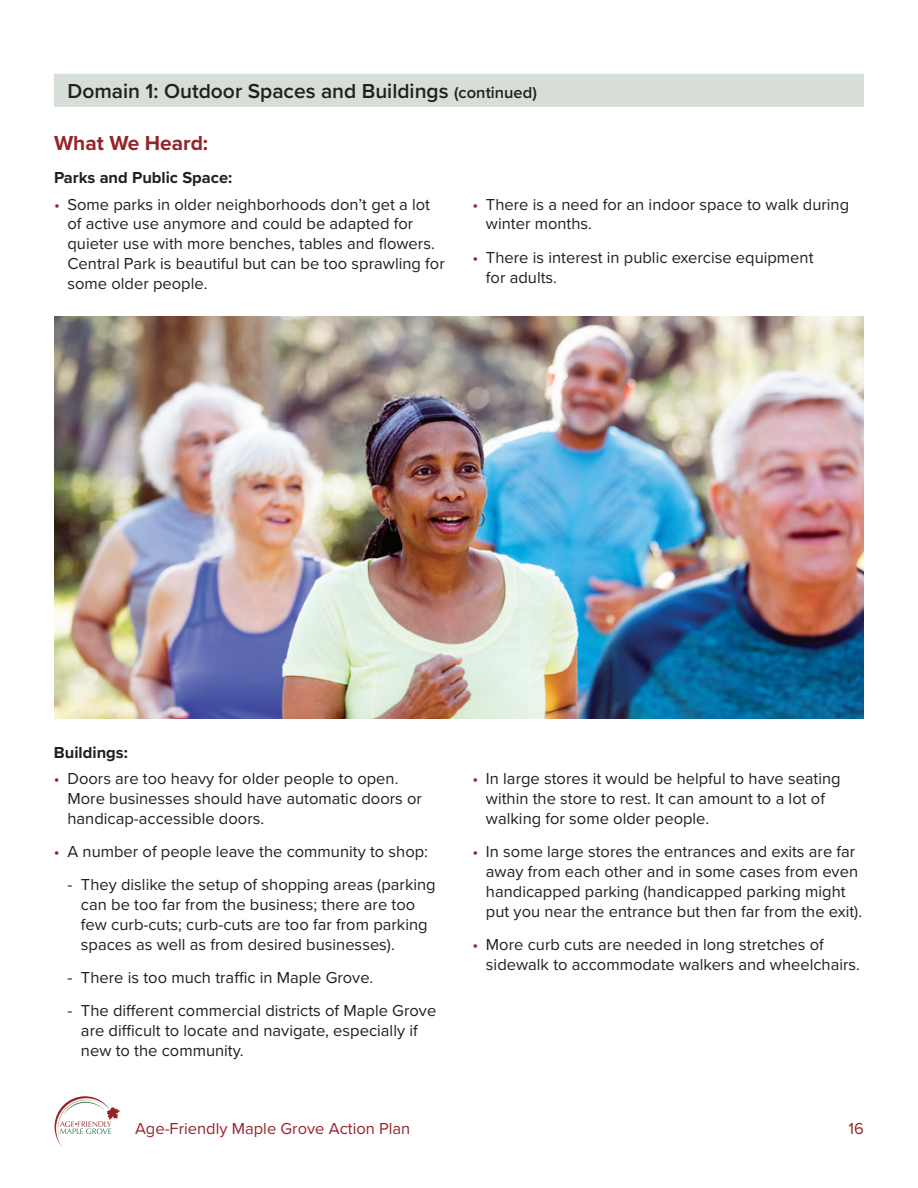
<style>
.page{position:relative;width:918px;height:1188px;background:#fff}
.page>*{position:absolute;margin:0;border:0;box-sizing:border-box;transform-origin:0 0}
.t1{font:600 21px "Proxima Nova";color:#231f20}
.t2{font:700 21px "Proxima Nova";color:#96252b}
.t3{font:16.5px/19.8px "Proxima Nova";color:#231f20}
.t4{font:16.5px "Proxima Nova";color:#96252b}
.t5{font:700 16.5px "Proxima Nova";color:#231f20}
.s1{font-size:16.5px}
.s2{color:#96252b}
</style>
<div class="page">
<svg style="left:55px;top:1096px;width:66px;height:51px"></svg>
<div style="left:54px;top:74px;width:810px;height:33px;background:#d6ded7"></div>
<img style="left:54px;top:316px;width:810px;height:402px">
<p class="t1" style="left:68px;top:75px;width:471px">Domain 1: Outdoor Spaces and Buildings <span class="s1">(continued)</span></p>
<p class="t2" style="left:54px;top:127px;width:156px">What We Heard:</p>
<p class="t5" style="left:54px;top:165px;width:180px">Parks and Public Space:</p>
<p class="t3" style="left:67px;top:195px;width:379px;text-indent:-13px"><span class="s2">•</span> Some parks in older neighborhoods don’t get a lot of active use anymore and could be adapted for quieter use with more benches, tables and flowers.<br>Central Park is beautiful but can be too sprawling for some older people.</p>
<p class="t3" style="left:486px;top:195px;width:365px;text-indent:-13px"><span class="s2">•</span> There is a need for an indoor space to walk during winter months.</p>
<p class="t3" style="left:486px;top:248px;width:329px;text-indent:-13px"><span class="s2">•</span> There is interest in public exercise equipment for adults.</p>
<p class="t5" style="left:54px;top:740px;width:75px">Buildings:</p>
<p class="t3" style="left:67px;top:769px;width:356px;text-indent:-13px"><span class="s2">•</span> Doors are too heavy for older people to open.<br>More businesses should have automatic doors or handicap-accessible doors.</p>
<p class="t3" style="left:54px;top:842px;width:376px"><span class="s2">•</span> A number of people leave the community to shop:</p>
<p class="t3" style="left:81px;top:875px;width:356px;text-indent:-13px">- They dislike the setup of shopping areas (parking can be too far from the business; there are too few curb-cuts; curb-cuts are too far from parking spaces as well as from desired businesses).</p>
<p class="t3" style="left:67px;top:968px;width:307px">- There is too much traffic in Maple Grove.</p>
<p class="t3" style="left:81px;top:1001px;width:357px;text-indent:-13px">- The different commercial districts of Maple Grove are difficult to locate and navigate, especially if new to the community.</p>
<p class="t3" style="left:486px;top:769px;width:356px;text-indent:-13px"><span class="s2">•</span> In large stores it would be helpful to have seating within the store to rest. It can amount to a lot of walking for some older people.</p>
<p class="t3" style="left:486px;top:842px;width:378px;text-indent:-13px"><span class="s2">•</span> In some large stores the entrances and exits are far away from each other and in some cases from even handicapped parking (handicapped parking might put you near the entrance but then far from the exit).</p>
<p class="t3" style="left:486px;top:935px;width:376px;text-indent:-13px"><span class="s2">•</span> More curb cuts are needed in long stretches of sidewalk to accommodate walkers and wheelchairs.</p>
<p class="t4" style="left:135px;top:1119px;width:277px">Age-Friendly Maple Grove Action Plan</p>
<p class="t4" style="left:849px;top:1119px;width:17px">16</p>
</div>
